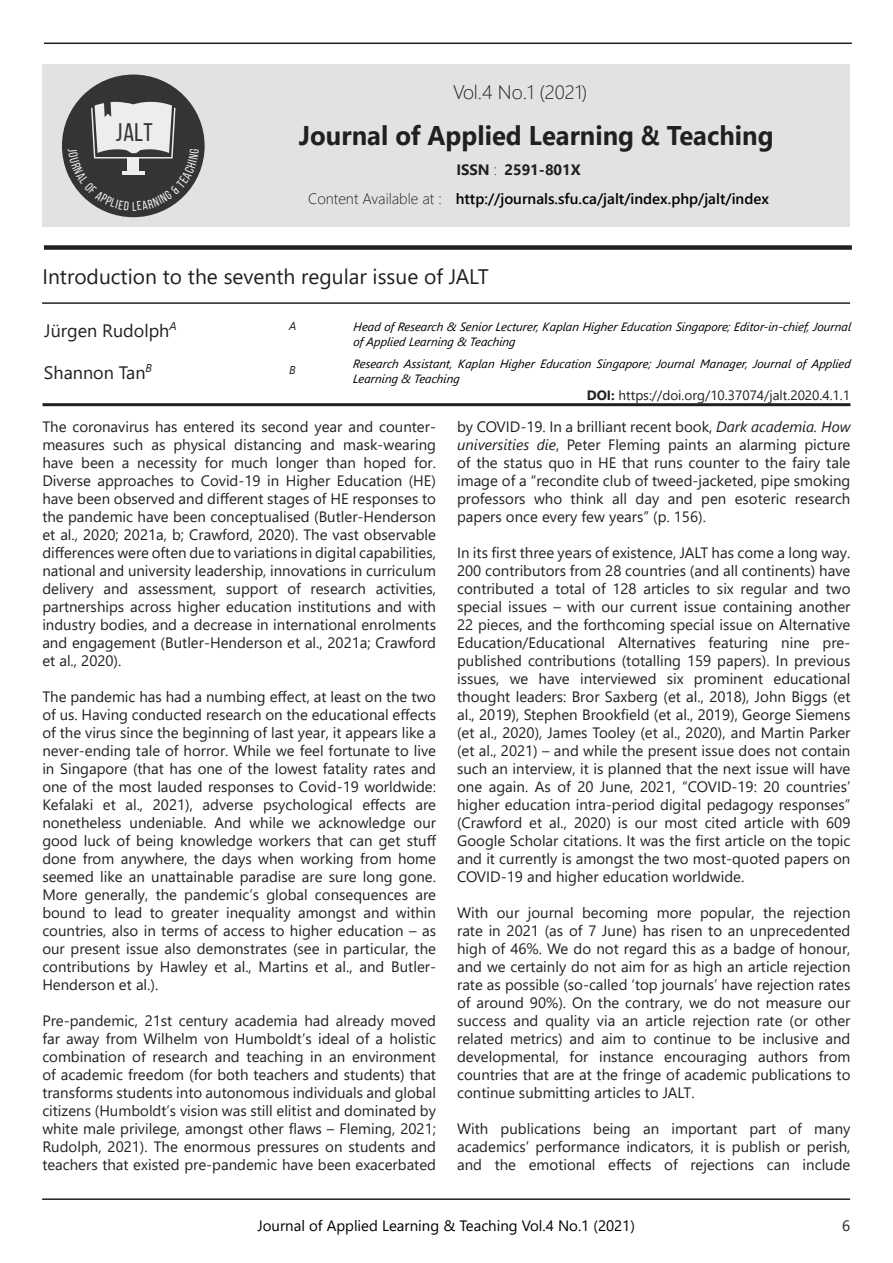
<style>
.page{position:relative;width:893px;height:1263px;background:#fff}
.page>*{position:absolute;margin:0;border:0;box-sizing:border-box;transform-origin:0 0}
.t1{font:700 27px "Segoe UI";color:#231f20;scale:.95 1}
.t2{font:25.5px "Bebas Neue";color:#343434}
.t3{font:21px "Segoe UI";color:#231f20}
.t4{font:300 19.5px "Segoe UI";color:#231f20}
.t5{font:18px "Segoe UI";color:#231f20}
.t6{font:15px/18px "Segoe UI";color:#231f20;text-align:justify}
.t7{font:15px "Segoe UI";color:#000}
.t8{font:600 15px "Segoe UI";color:#000}
.t9{font:300 15px "Segoe UI";color:#231f20}
.t10{font:700 15px "Segoe UI";color:#231f20}
.t11{font:13.5px "Segoe UI";color:#231f20}
.t12{font:italic 12px/15px "Segoe UI";color:#000}
.t13{font:italic 11.4px "Segoe UI";color:#231f20}
.s1{font-weight:300}
.s2{font-weight:700}
.s3{font-style:italic}
</style>
<div class="page">
<hr style="left:42px;top:1198px;width:808px;height:2px;background:#231f20">
<hr style="left:42px;top:302px;width:808px;height:2px;background:#231f20">
<hr style="left:43px;top:403px;width:807px;height:3px;background:#231f20">
<div style="left:44px;top:245px;width:808px;height:5px;background:#231f20"></div>
<div style="left:43px;top:64px;width:807px;height:163px;background:#e1e2e4"></div>
<hr style="left:44px;top:43px;width:808px;height:1px;background:#231f20">
<div style="left:62px;top:75px;width:143px;height:142px;background:#343434;border-radius:50%"></div>
<svg style="left:68px;top:101px;width:131px;height:110px"></svg>
<p class="t2" style="left:116px;top:118px;width:38px">JALT</p>
<p class="t4" style="left:453px;top:74px;width:136px">Vol.4 No.1 (2021)</p>
<p class="t1" style="left:299px;top:110px;width:501px">Journal of Applied Learning &amp; Teaching</p>
<p class="t9" style="left:308px;top:185px;width:135px">Content Available at :</p>
<p class="t10" style="left:456px;top:156px;width:42px">ISSN <span class="s1">:</span></p>
<p class="t10" style="left:504px;top:156px;width:78px">2591-801X</p>
<p class="t8" style="left:456px;top:185px;width:315px">http://journals.sfu.ca/jalt/index.php/jalt/index</p>
<p class="t3" style="left:42px;top:256px;width:448px">Introduction to the seventh regular issue of JALT</p>
<p class="t5" style="left:44px;top:313px;width:134px">Jürgen Rudolph<sup>A</sup></p>
<p class="t12" style="left:353px;top:317px;width:501px">Head of Research &amp; Senior Lecturer, Kaplan Higher Education Singapore; Editor-in-chief, Journal of Applied Learning &amp; Teaching</p>
<p class="t13" style="left:289px;top:315px;width:9px">A</p>
<p class="t13" style="left:289px;top:359px;width:8px">B</p>
<p class="t5" style="left:44px;top:355px;width:110px">Shannon Tan<sup>B</sup></p>
<p class="t12" style="left:353px;top:355px;width:501px">Research Assistant, Kaplan Higher Education Singapore; Journal Manager, Journal of Applied<br>Learning &amp; Teaching</p>
<p class="t6" style="left:42px;top:416px;width:395px">The coronavirus has entered its second year and counter&shy;measures such as physical distancing and mask-wearing have been a necessity for much longer than hoped for.<br>Diverse approaches to Covid-19 in Higher Education (HE) have been observed and different stages of HE responses to the pandemic have been conceptualised (Butler-Henderson et al., 2020; 2021a, b; Crawford, 2020). The vast observable differences were often due to variations in digital capabilities, national and university leadership, innovations in curriculum delivery and assessment, support of research activities, partnerships across higher education institutions and with industry bodies, and a decrease in international enrolments and engagement (Butler-Henderson et al., 2021a; Crawford et al., 2020).</p>
<p class="t6" style="left:42px;top:686px;width:395px">The pandemic has had a numbing effect, at least on the two of us. Having conducted research on the educational effects of the virus since the beginning of last year, it appears like a never-ending tale of horror. While we feel fortunate to live in Singapore (that has one of the lowest fatality rates and one of the most lauded responses to Covid-19 worldwide:<br>Kefalaki et al., 2021), adverse psychological effects are nonetheless undeniable. And while we acknowledge our good luck of being knowledge workers that can get stuff done from anywhere, the days when working from home seemed like an unattainable paradise are sure long gone.<br>More generally, the pandemic’s global consequences are bound to lead to greater inequality amongst and within countries, also in terms of access to higher education – as our present issue also demonstrates (see in particular, the contributions by Hawley et al., Martins et al., and Butler-Henderson et al.).</p>
<p class="t6" style="left:42px;top:1010px;width:395px">Pre-pandemic, 21st century academia had already moved far away from Wilhelm von Humboldt’s ideal of a holistic combination of research and teaching in an environment of academic freedom (for both teachers and students) that transforms students into autonomous individuals and global citizens (Humboldt’s vision was still elitist and dominated by white male privilege, amongst other flaws – Fleming, 2021; Rudolph, 2021). The enormous pressures on students and teachers that existed pre-pandemic have been exacerbated</p>
<p class="t11" style="left:587px;top:382px;width:265px"><span class="s2">DOI:</span> https://doi.org/10.37074/jalt.2020.4.1.1</p>
<p class="t6" style="left:457px;top:416px;width:395px">by COVID-19. In a brilliant recent book, <span class="s3">Dark academia. How universities die</span>, Peter Fleming paints an alarming picture of the status quo in HE that runs counter to the fairy tale image of a “recondite club of tweed-jacketed, pipe smoking professors who think all day and pen esoteric research papers once every few years” (p. 156).</p>
<p class="t6" style="left:457px;top:542px;width:395px">In its first three years of existence, JALT has come a long way.<br>200 contributors from 28 countries (and all continents) have contributed a total of 128 articles to six regular and two special issues – with our current issue containing another 22 pieces, and the forthcoming special issue on Alternative Education/Educational Alternatives featuring nine pre&shy;published contributions (totalling 159 papers). In previous issues, we have interviewed six prominent educational thought leaders: Bror Saxberg (et al., 2018), John Biggs (et al., 2019), Stephen Brookfield (et al., 2019), George Siemens (et al., 2020), James Tooley (et al., 2020), and Martin Parker (et al., 2021) – and while the present issue does not contain such an interview, it is planned that the next issue will have one again. As of 20 June, 2021, “COVID-19: 20 countries’ higher education intra-period digital pedagogy responses” (Crawford et al., 2020) is our most cited article with 609<br>Google Scholar citations. It was the first article on the topic and it currently is amongst the two most-quoted papers on COVID-19 and higher education worldwide.</p>
<p class="t6" style="left:457px;top:902px;width:395px">With our journal becoming more popular, the rejection rate in 2021 (as of 7 June) has risen to an unprecedented high of 46%. We do not regard this as a badge of honour, and we certainly do not aim for as high an article rejection rate as possible (so-called ‘top journals’ have rejection rates of around 90%). On the contrary, we do not measure our success and quality via an article rejection rate (or other related metrics) and aim to continue to be inclusive and developmental, for instance encouraging authors from countries that are at the fringe of academic publications to continue submitting articles to JALT.</p>
<p class="t6" style="left:457px;top:1118px;width:395px">With publications being an important part of many academics’ performance indicators, it is publish or perish, and the emotional effects of rejections can include</p>
<p class="t7" style="left:257px;top:1211px;width:379px">Journal of Applied Learning &amp; Teaching Vol.4 No.1 (2021)</p>
<p class="t6" style="left:842px;top:1215px;width:10px">6</p>
</div>
